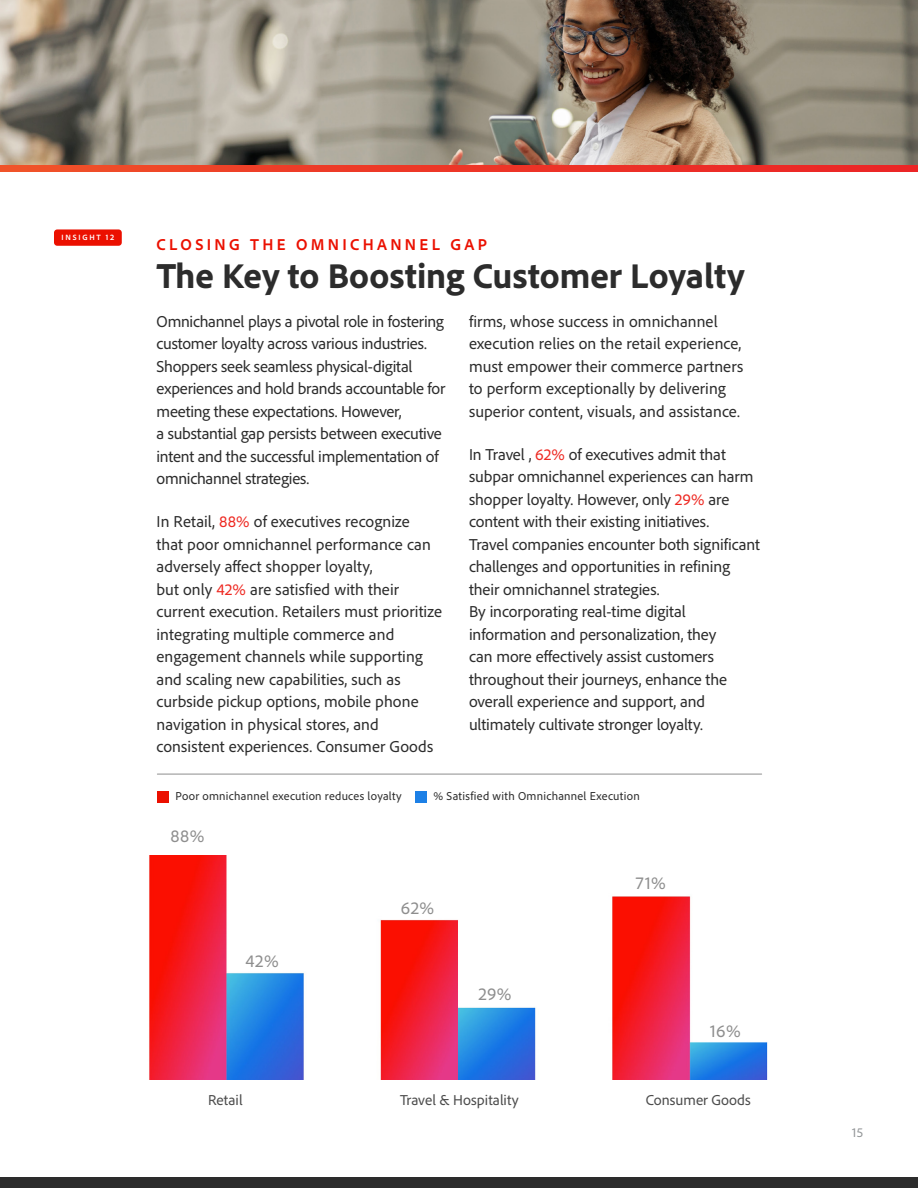
<style>
.page{position:relative;width:918px;height:1188px;background:#fff}
.page>*{position:absolute;margin:0;border:0;box-sizing:border-box;transform-origin:0 0}
.H1{font:800 36px "Adobe Clean";color:#2c2c2c}
.Stats_Body{font:18px "Adobe Clean";letter-spacing:.02em;color:#8e8e8e}
.Body{font:16.5px/22.5px "Adobe Clean";color:#2c2c2c}
.Eyebrow{font:700 16.5px "Adobe Clean";letter-spacing:.2em;color:#eb1000}
.Stats_Item{font:15px "Adobe Clean";color:#4c4c4c}
.Page_Number{font:13.5px "Adobe Clean";color:#939698}
.Stats_Body-2{font:12px "Adobe Clean";letter-spacing:.02em;color:#2c2c2c}
.Eyebrow-2{font:700 7.95px "Adobe Clean";letter-spacing:.225em;color:#fff}
.s1{color:#ee2a23}
</style>
<div class="page">
<img style="left:0;top:0;width:918px;height:166px">
<img style="left:149px;top:855px;width:619px;height:225px">
<div style="left:0;top:1178px;width:918px;height:10px;background:#2c2c2c"></div>
<div style="left:54px;top:229px;width:68px;height:17px;background:#eb1000;border-radius:3px"></div>
<hr style="left:157px;top:774px;width:605px;height:1px;background:#8e8e8e">
<svg style="left:0;top:166px;width:918px;height:6px;background:#ed3827"></svg>
<div style="left:157px;top:791px;width:11px;height:12px;background:#eb1000"></div>
<div style="left:415px;top:791px;width:12px;height:12px;background:#1d80e6"></div>
<p class="Eyebrow-2" style="left:61px;top:232px;width:54px">INSIGHT 12</p>
<p class="Eyebrow" style="left:157px;top:234px;width:332px">CLOSING THE OMNICHANNEL GAP</p>
<p class="H1" style="left:157px;top:252px;width:589px">The Key to Boosting Customer Loyalty</p>
<p class="Body" style="left:157px;top:310px;width:290px">Omnichannel plays a pivotal role in fostering customer loyalty across various industries.<br>Shoppers seek seamless physical-digital experiences and hold brands accountable for meeting these expectations. However,<br>a substantial gap persists between executive intent and the successful implementation of omnichannel strategies.</p>
<p class="Body" style="left:157px;top:510px;width:287px">In Retail, <span class="s1">88%</span> of executives recognize<br>that poor omnichannel performance can adversely affect shopper loyalty,<br>but only <span class="s1">42%</span> are satisfied with their current execution. Retailers must prioritize integrating multiple commerce and engagement channels while supporting and scaling new capabilities, such as curbside pickup options, mobile phone navigation in physical stores, and consistent experiences. Consumer Goods</p>
<p class="Body" style="left:469px;top:310px;width:276px">firms, whose success in omnichannel execution relies on the retail experience, must empower their commerce partners to perform exceptionally by delivering superior content, visuals, and assistance.</p>
<p class="Body" style="left:469px;top:442px;width:292px">In Travel , <span class="s1">62%</span> of executives admit that subpar omnichannel experiences can harm shopper loyalty. However, only <span class="s1">29%</span> are content with their existing initiatives.<br>Travel companies encounter both significant challenges and opportunities in refining their omnichannel strategies.<br>By incorporating real-time digital information and personalization, they<br>can more effectively assist customers throughout their journeys, enhance the overall experience and support, and ultimately cultivate stronger loyalty.</p>
<p class="Stats_Body-2" style="left:176px;top:789px;width:228px">Poor omnichannel execution reduces loyalty</p>
<p class="Stats_Body-2" style="left:434px;top:789px;width:208px">% Satisfied with Omnichannel Execution</p>
<p class="Stats_Body" style="left:171px;top:824px;width:35px">88%</p>
<p class="Stats_Body" style="left:245px;top:950px;width:35px">42%</p>
<p class="Stats_Body" style="left:401px;top:896px;width:35px">62%</p>
<p class="Stats_Body" style="left:478px;top:983px;width:35px">29%</p>
<p class="Stats_Body" style="left:636px;top:871px;width:31px">71%</p>
<p class="Stats_Body" style="left:710px;top:1019px;width:32px">16%</p>
<p class="Stats_Item" style="left:208px;top:1090px;width:36px">Retail</p>
<p class="Stats_Item" style="left:400px;top:1090px;width:120px">Travel &amp; Hospitality</p>
<p class="Stats_Item" style="left:646px;top:1090px;width:107px">Consumer Goods</p>
<p class="Page_Number" style="left:852px;top:1124px;width:13px">15</p>
</div>
